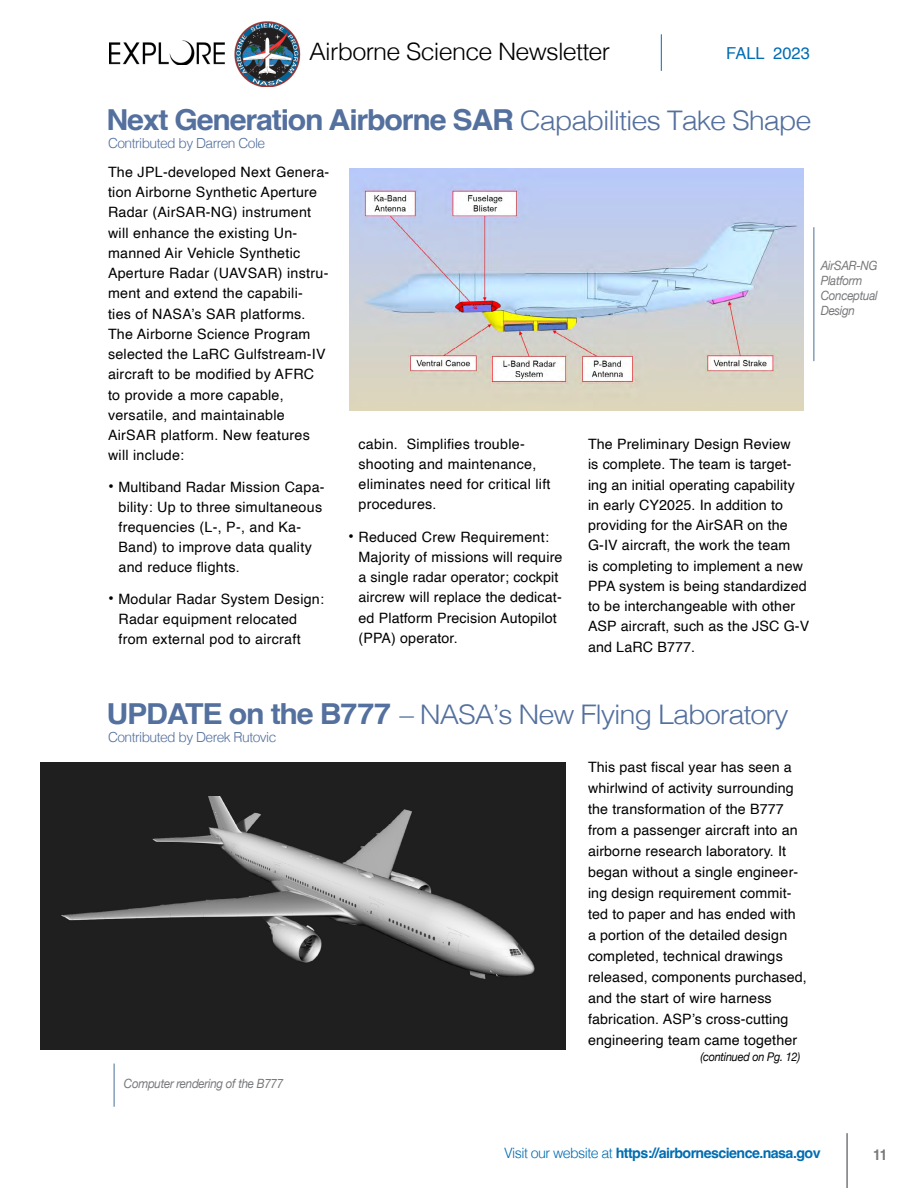
<style>
.page{position:relative;width:918px;height:1188px;background:#fff}
.page>*{position:absolute;margin:0;border:0;box-sizing:border-box;transform-origin:0 0}
.t1{font:700 28.95px "Helvetica";letter-spacing:-.04em;color:#54709e;scale:1.05 1}
.t2{font:300 27px "Helvetica";letter-spacing:-.04em;color:#54709e;scale:1.08 1}
.t3{font:300 24px "Helvetica";letter-spacing:-.03em;color:#000;scale:1.05 1}
.t4{font:16.5px "Helvetica";color:#006cb4}
.t5{font:700 15px "Helvetica";color:#77787b;scale:.91 1}
.t6{font:14.25px/20.2px "Helvetica";letter-spacing:.01em;color:#000}
.t7{font:700 14.25px "Helvetica";letter-spacing:-.04em;color:#016db2}
.t8{font:300 13.8px "Helvetica";letter-spacing:-.04em;color:#54709e}
.t9{font:italic 12.75px/15px "Helvetica Neue";letter-spacing:-.025em;color:#77787b;scale:.91 1}
.t10{font:italic 12px "Helvetica Neue";letter-spacing:-.02em;color:#000;scale:.91 1}
.s1{font-weight:300;font-size:27px}
.s2{font-size:16.5px}
.s3{font-weight:700;font-size:28.95px}
.s4{font-weight:300}
</style>
<div class="page">
<div style="left:40px;top:762px;width:525px;height:288px;background:#1f1f1f"></div>
<img style="left:234px;top:21px;width:67px;height:65px">
<img style="left:109px;top:41px;width:115px;height:23px">
<hr style="left:661px;top:34px;width:1px;height:37px;background:#016db2">
<hr style="left:813px;top:227px;width:2px;height:134px;background:#85a0ba">
<img style="left:349px;top:168px;width:455px;height:242px">
<img style="left:61px;top:796px;width:474px;height:183px">
<hr style="left:846px;top:1133px;width:2px;height:55px;background:#77787b">
<hr style="left:113px;top:1064px;width:2px;height:43px;background:#85a0ba">
<h3 class="t3" style="left:309px;top:31px;width:288px">Airborne Science Newsletter</h3>
<p class="t4" style="left:726px;top:40px;width:85px">FALL 2023</p>
<h1 class="t1" style="left:106px;top:102px;width:673px">Next Generation Airborne SAR <span class="s1">Capabilities Take Shape</span></h1>
<p class="t8" style="left:108px;top:131px;width:159px">Contributed by Darren Cole</p>
<p class="t6" style="left:108px;top:162px;width:223px">The JPL-developed Next Genera&shy;tion Airborne Synthetic Aperture<br>Radar (AirSAR-NG) instrument will enhance the existing Un&shy;manned Air Vehicle Synthetic<br>Aperture Radar (UAVSAR) instru&shy;ment and extend the capabili&shy;ties of NASA’s SAR platforms.<br>The Airborne Science Program selected the LaRC Gulfstream-IV aircraft to be modified by AFRC to provide a more capable, versatile, and maintainable<br>AirSAR platform. New features will include:</p>
<p class="t6" style="left:118px;top:477px;width:208px;text-indent:-10px"><span class="s2">•</span> Multiband Radar Mission Capa&shy;bility: Up to three simultaneous frequencies (L-, P-, and Ka-<br>Band) to improve data quality and reduce flights.</p>
<p class="t6" style="left:118px;top:589px;width:207px;text-indent:-10px"><span class="s2">•</span> Modular Radar System Design:<br>Radar equipment relocated from external pod to aircraft</p>
<p class="t6" style="left:358px;top:434px;width:194px">cabin. Simplifies trouble&shy;shooting and maintenance, eliminates need for critical lift procedures.</p>
<p class="t6" style="left:358px;top:527px;width:205px;text-indent:-10px"><span class="s2">•</span> Reduced Crew Requirement:<br>Majority of missions will require a single radar operator; cockpit aircrew will replace the dedicat&shy;ed Platform Precision Autopilot (PPA) operator.</p>
<p class="t9" style="left:821px;top:258px;width:64px">AirSAR-NG<br>Platform<br>Conceptual<br>Design</p>
<p class="t6" style="left:588px;top:435px;width:223px">The Preliminary Design Review<br>is complete. The team is target&shy;ing an initial operating capability in early CY2025. In addition to providing for the AirSAR on the<br>G-IV aircraft, the work the team<br>is completing to implement a new<br>PPA system is being standardized to be interchangeable with other<br>ASP aircraft, such as the JSC G-V and LaRC B777.</p>
<h2 class="t2" style="left:106px;top:691px;width:633px"><span class="s3">UPDATE on the B777</span> – NASA’s New Flying Laboratory</h2>
<p class="t8" style="left:108px;top:726px;width:170px">Contributed by Derek Rutovic</p>
<p class="t9" style="left:124px;top:1077px;width:176px">Computer rendering of the B777</p>
<p class="t6" style="left:588px;top:756px;width:220px;line-height:21px">This past fiscal year has seen a whirlwind of activity surrounding the transformation of the B777 from a passenger aircraft into an airborne research laboratory. It began without a single engineer&shy;ing design requirement commit&shy;ted to paper and has ended with a portion of the detailed design completed, technical drawings released, components purchased, and the start of wire harness fabrication. ASP’s cross-cutting engineering team came together</p>
<p class="t10" style="left:700px;top:1049px;width:111px">(continued on Pg. 12)</p>
<p class="t7" style="left:504px;top:1144px;width:318px"><span class="s4">Visit our website at</span> https://airbornescience.nasa.gov</p>
<p class="t5" style="left:873px;top:1145px;width:17px">11</p>
</div>
